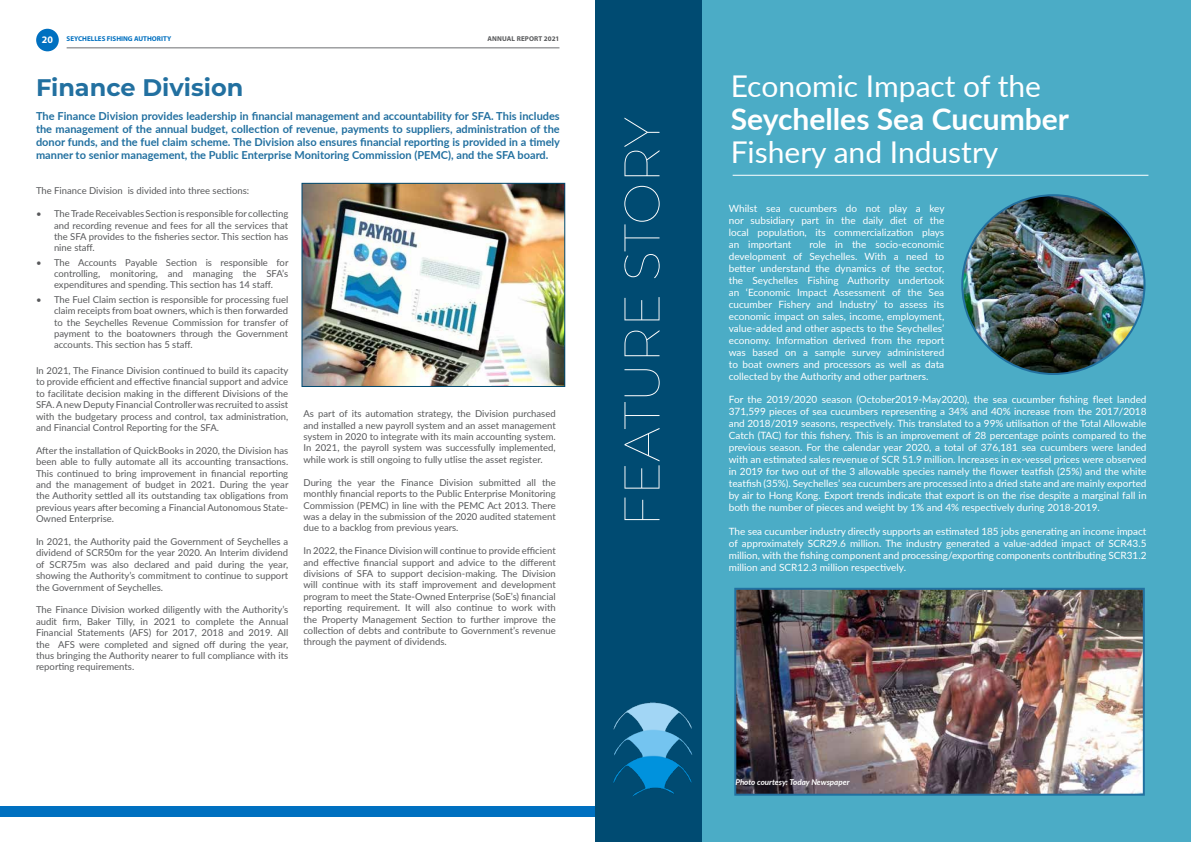
<style>
.page{position:relative;width:1191px;height:842px;background:#fff}
.page>*{position:absolute;margin:0;border:0;box-sizing:border-box;transform-origin:0 0}
.t1{font:100 50px "Montserrat";letter-spacing:-.005em;color:#fff}
.t2{font:30px "Lato";color:#fff}
.t3{font:700 30px "Lato";color:#fff}
.t4{font:700 24px "Montserrat";color:#2270a0}
.t5{font:700 11px/13.2px "Lato";color:#2270a0;text-align:justify}
.t6{font:10px/12px "Lato";color:#fff;text-align:justify}
.t7{font:700 10px "Myriad Pro";color:#fff}
.t8{font:9.5px/11.4px "Lato";color:#58595b;text-align:justify}
.t9{font:italic 700 8px "Lato";color:#fff}
.t10{font:700 7px "Myriad Pro";color:#0070c0}
.t11{font:700 7px "Myriad Pro";letter-spacing:.02em;color:#58595b}
</style>
<div class="page">
<div style="left:0;top:806px;width:1126px;height:10px;background:#0070c0"></div>
<div style="left:36px;top:29px;width:23px;height:22px;background:#0070c0;border-radius:50%"></div>
<hr style="left:67px;top:48px;width:492px;height:1px;background:#6d6e71">
<div style="left:610px;top:0;width:581px;height:842px;background:#4bacc6"></div>
<div style="left:595px;top:0;width:107px;height:842px;background:#004b72"></div>
<hr style="left:732px;top:175px;width:416px;height:1px;background:#fff">
<img style="left:963px;top:195px;width:181px;height:179px">
<img style="left:737px;top:591px;width:404px;height:202px">
<div style="left:734px;top:588px;width:410px;height:208px;border:2px solid #2270a0"></div>
<img style="left:613px;top:702px;width:80px;height:94px">
<img style="left:303px;top:185px;width:260px;height:200px">
<div style="left:301px;top:183px;width:264px;height:204px;border:1px solid #004b72"></div>
<p class="t7" style="left:42px;top:33px;width:13px">20</p>
<p class="t10" style="left:67px;top:34px;width:106px">SEYCHELLES FISHING AUTHORITY</p>
<p class="t11" style="left:487px;top:34px;width:73px">ANNUAL REPORT 2021</p>
<h3 class="t4" style="left:36px;top:70px;width:209px">Finance Division</h3>
<p class="t5" style="left:36px;top:109px;width:525px">The Finance Division provides leadership in financial management and accountability for SFA. This includes the management of the annual budget, collection of revenue, payments to suppliers, administration of the donor funds, and the fuel claim scheme. The Division also ensures financial reporting is provided in a timely manner to senior management, the Public Enterprise Monitoring Commission (PEMC), and the SFA board.</p>
<p class="t8" style="left:36px;top:185px;width:215px">The Finance Division is divided into three sections:</p>
<p class="t8" style="left:54px;top:208px;width:236px;text-indent:-18px">• The Trade Receivables Section is responsible for collecting and recording revenue and fees for all the services that the SFA provides to the fisheries sector. This section has nine staff.</p>
<p class="t8" style="left:54px;top:256px;width:236px;text-indent:-18px">• The Accounts Payable Section is responsible for controlling, monitoring, and managing the SFA’s expenditures and spending. This section has 14 staff.</p>
<p class="t8" style="left:54px;top:293px;width:236px;text-indent:-18px">• The Fuel Claim section is responsible for processing fuel claim receipts from boat owners, which is then forwarded to the Seychelles Revenue Commission for transfer of payment to the boatowners through the Government accounts. This section has 5 staff.</p>
<p class="t8" style="left:36px;top:364px;width:254px">In 2021, The Finance Division continued to build its capacity to provide efficient and effective financial support and advice to facilitate decision making in the different Divisions of the SFA.A new Deputy Financial Controller was recruited to assist with the budgetary process and control, tax administration, and Financial Control Reporting for the SFA.</p>
<p class="t8" style="left:36px;top:444px;width:254px">After the installation of QuickBooks in 2020, the Division has been able to fully automate all its accounting transactions.<br>This continued to bring improvement in financial reporting and the management of budget in 2021. During the year the Authority settled all its outstanding tax obligations from previous years after becoming a Financial Autonomous State-Owned Enterprise.</p>
<p class="t8" style="left:36px;top:535px;width:254px">In 2021, the Authority paid the Government of Seychelles a dividend of SCR50m for the year 2020. An Interim dividend of SCR75m was also declared and paid during the year, showing the Authority’s commitment to continue to support the Government of Seychelles.</p>
<p class="t8" style="left:36px;top:604px;width:254px">The Finance Division worked diligently with the Authority’s audit firm, Baker Tilly, in 2021 to complete the Annual Financial Statements (AFS) for 2017, 2018 and 2019. All the AFS were completed and signed off during the year, thus bringing the Authority nearer to full compliance with its reporting requirements.</p>
<p class="t8" style="left:303px;top:408px;width:254px">As part of its automation strategy, the Division purchased and installed a new payroll system and an asset management system in 2020 to integrate with its main accounting system.<br>In 2021, the payroll system was successfully implemented, while work is still ongoing to fully utlise the asset register.</p>
<p class="t8" style="left:303px;top:476px;width:254px">During the year the Finance Division submitted all the monthly financial reports to the Public Enterprise Monitoring Commission (PEMC) in line with the PEMC Act 2013. There was a delay in the submission of the 2020 audited statement due to a backlog from previous years.</p>
<p class="t8" style="left:303px;top:544px;width:254px">In 2022, the Finance Division will continue to provide efficient and effective financial support and advice to the different divisions of SFA to support decision-making. The Division will continue with its staff improvement and development program to meet the State-Owned Enterprise (SoE’s) financial reporting requirement. It will also continue to work with the Property Management Section to further improve the collection of debts and contribute to Government’s revenue through the payment of dividends.</p>
<h1 class="t1" style="left:608px;top:527px;width:411px;rotate:-90deg">FEATURE STORY</h1>
<h2 class="t2" style="left:730px;top:64px;width:312px">Economic Impact of the</h2>
<h2 class="t3" style="left:730px;top:97px;width:340px">Seychelles Sea Cucumber</h2>
<h2 class="t2" style="left:730px;top:130px;width:269px">Fishery and Industry</h2>
<p class="t6" style="left:729px;top:202px;width:217px">Whilst sea cucumbers do not play a key nor subsidiary part in the daily diet of the local population, its commercialization plays an important</p>
<p class="t6" style="left:729px;top:238px;width:217px;text-indent:81px">role in the socio-economic development of Seychelles. With a need to better understand the dynamics of the sector, the Seychelles Fishing Authority undertook an ‘Economic Impact Assessment of the Sea cucumber Fishery and Industry’ to assess its economic impact on sales, income, employment, value-added and other aspects to the Seychelles’ economy. Information derived from the report was based on a sample survey administered to boat owners and processors as well as data collected by the Authority and other partners.</p>
<p class="t6" style="left:729px;top:393px;width:419px">For the 2019/2020 season (October2019-May2020), the sea cucumber fishing fleet landed 371,599 pieces of sea cucumbers representing a 34% and 40% increase from the 2017/2018 and 2018/2019 seasons, respectively. This translated to a 99% utilisation of the Total Allowable Catch (TAC) for this fishery. This is an improvement of 28 percentage points compared to the previous season. For the calendar year 2020, a total of 376,181 sea cucumbers were landed with an estimated sales revenue of SCR 51.9 million. Increases in ex-vessel prices were observed in 2019 for two out of the 3 allowable species namely the flower teatfish (25%) and the white teatfish (35%). Seychelles’ sea cucumbers are processed into a dried state and are mainly exported by air to Hong Kong. Export trends indicate that export is on the rise despite a marginal fall in both the number of pieces and weight by 1% and 4% respectively during 2018-2019.</p>
<p class="t6" style="left:729px;top:525px;width:419px">The sea cucumber industry directly supports an estimated 185 jobs generating an income impact of approximately SCR29.6 million. The industry generated a value-added impact of SCR43.5 million, with the fishing component and processing/exporting components contributing SCR31.2 million and SCR12.3 million respectively.</p>
<p class="t9" style="left:735px;top:776px;width:116px">Photo courtesy: Today Newspaper</p>
</div>
